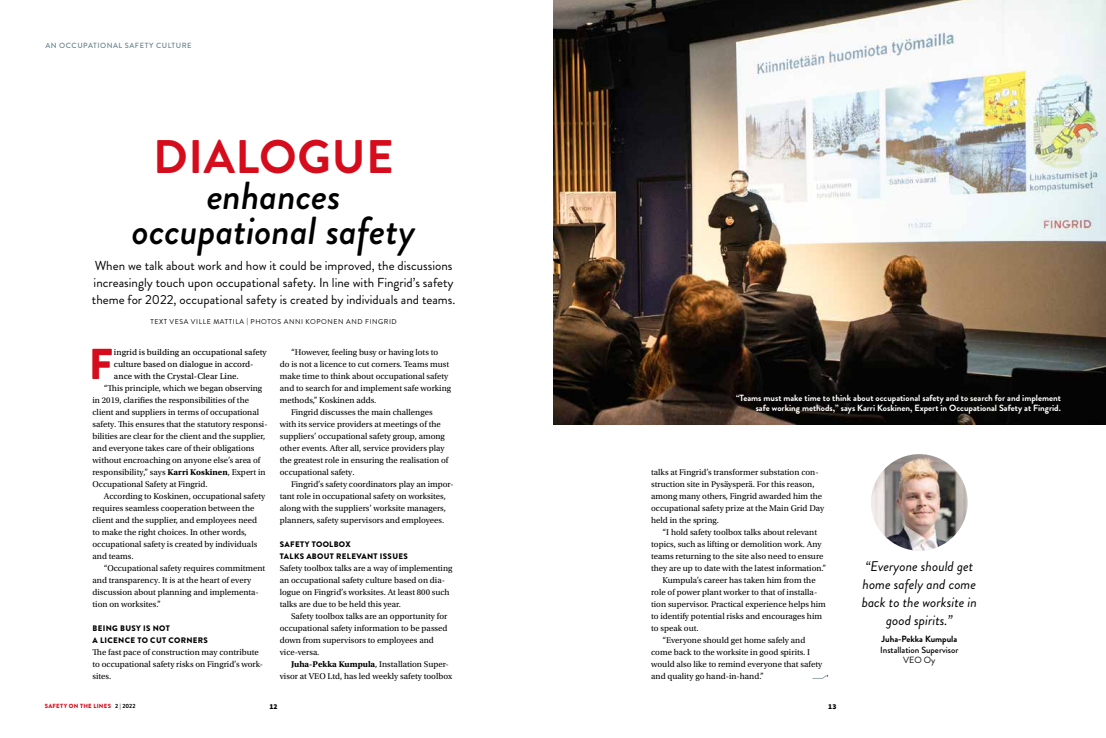
<style>
.page{position:relative;width:1106px;height:738px;background:#fff}
.page>*{position:absolute;margin:0;border:0;box-sizing:border-box;transform-origin:0 0}
.t1{font:700 47px "Brandon Grotesque";letter-spacing:.015em;color:#d50c1b}
.t2{font:900 43.1px "Brandon Grotesque";color:#d50c1b}
.t3{font:italic 500 39px/35px "Brandon Grotesque";letter-spacing:-.005em;color:#000;text-align:center}
.t4{font:italic 14px/18px "Brandon Grotesque";color:#000;text-align:center}
.t5{font:13px/17px "Brandon Grotesque";color:#000}
.t6{font:700 9px/10px "Brandon Grotesque";color:#fff;text-align:right}
.t7{font:500 9px "Brandon Grotesque";color:#000}
.t8{font:700 9px "Brandon Grotesque";color:#000}
.t9{font:9px "Brandon Grotesque";color:#000}
.t10{font:8.8px/12px "Utopia Std";color:#000}
.t11{font:8.8px/12px "Utopia Std Capt";color:#000}
.t12{font:900 8px/12px "Brandon Grotesque";letter-spacing:.04em;color:#000}
.t13{font:500 7.5px "Brandon Grotesque";letter-spacing:.07em;color:#69838e}
.t14{font:900 7.5px "Source Sans Pro";color:#000}
.t15{font:7px "Brandon Grotesque";letter-spacing:.08em;color:#000}
.t16{font:900 6px "Brandon Grotesque";letter-spacing:.045em;color:#d50c1b}
.s1{font-weight:700}
.s2{font-weight:700;color:#000}
</style>
<div class="page">
<img style="left:871px;top:454px;width:96px;height:96px;border-radius:48px">
<img style="left:553px;top:0;width:553px;height:424px">
<p class="t13" style="left:45px;top:40px;width:148px">AN OCCUPATIONAL SAFETY CULTURE</p>
<h1 class="t1" style="left:153px;top:123px;width:242px">DIALOGUE</h1>
<h3 class="t3" style="left:132px;top:178px;width:285px">enhances occupational safety</h3>
<h3 class="t5" style="left:92px;top:257px;width:365px">When we talk about work and how it could be improved, the discussions increasingly touch upon occupational safety. In line with Fingrid’s safety theme for 2022, occupational safety is created by individuals and teams.</h3>
<p class="t15" style="left:150px;top:317px;width:248px">TEXT VESA VILLE MATTILA | PHOTOS ANNI KOPONEN AND FINGRID</p>
<h2 class="t2" style="left:89px;top:333px;width:26px">F</h2>
<p class="t11" style="left:114px;top:346px;width:154px">ingrid is building an occupational safety culture based on dialogue in accord&shy;ance with the Crystal-Clear Line.</p>
<p class="t10" style="left:92px;top:382px;width:177px;text-indent:11px">“This principle, which we began observing in 2019, clarifies the responsibilities of the client and suppliers in terms of occupational safety. This ensures that the statutory responsi&shy;bilities are clear for the client and the supplier, and everyone takes care of their obligations without encroaching on anyone else’s area of responsibility,” says <span class="s1">Karri Koskinen</span>, Expert in Occupational Safety at Fingrid.</p>
<p class="t10" style="left:92px;top:490px;width:174px;text-indent:11px">According to Koskinen, occupational safety requires seamless cooperation between the client and the supplier, and employees need to make the right choices. In other words, occupational safety is created by individuals and teams.</p>
<p class="t10" style="left:92px;top:562px;width:174px;text-indent:11px">“Occupational safety requires commitment and transparency. It is at the heart of every discussion about planning and implementa&shy;tion on worksites.”</p>
<p class="t12" style="left:93px;top:622px;width:117px">BEING BUSY IS NOT<br>A LICENCE TO CUT CORNERS</p>
<p class="t10" style="left:92px;top:646px;width:172px">The fast pace of construction may contribute to occupational safety risks on Fingrid’s work&shy;sites.</p>
<p class="t10" style="left:291px;top:346px;width:149px">“However, feeling busy or having lots to</p>
<p class="t10" style="left:280px;top:358px;width:171px">do is not a licence to cut corners. Teams must</p>
<p class="t10" style="left:280px;top:370px;width:170px">make time to think about occupational safety</p>
<p class="t10" style="left:280px;top:382px;width:173px">and to search for and implement safe working</p>
<p class="t10" style="left:280px;top:394px;width:98px">methods,” Koskinen adds.</p>
<p class="t10" style="left:291px;top:406px;width:143px">Fingrid discusses the main challenges</p>
<p class="t10" style="left:280px;top:418px;width:162px">with its service providers at meetings of the</p>
<p class="t10" style="left:280px;top:430px;width:167px">suppliers’ occupational safety group, among</p>
<p class="t10" style="left:280px;top:442px;width:166px">other events. After all, service providers play</p>
<p class="t10" style="left:280px;top:454px;width:170px">the greatest role in ensuring the realisation of</p>
<p class="t10" style="left:280px;top:466px;width:76px">occupational safety.</p>
<p class="t10" style="left:291px;top:478px;width:164px">Fingrid’s safety coordinators play an impor-</p>
<p class="t10" style="left:280px;top:490px;width:168px">tant role in occupational safety on worksites,</p>
<p class="t10" style="left:280px;top:502px;width:168px">along with the suppliers’ worksite managers,</p>
<p class="t10" style="left:280px;top:514px;width:166px">planners, safety supervisors and employees.</p>
<p class="t12" style="left:280px;top:538px;width:129px">SAFETY TOOLBOX<br>TALKS ABOUT RELEVANT ISSUES</p>
<p class="t10" style="left:280px;top:562px;width:174px">Safety toolbox talks are a way of implementing an occupational safety culture based on dia&shy;logue on Fingrid’s worksites. At least 800 such talks are due to be held this year.</p>
<p class="t10" style="left:280px;top:610px;width:169px;text-indent:11px">Safety toolbox talks are an opportunity for occupational safety information to be passed down from supervisors to employees and vice-versa.</p>
<p class="t10" style="left:280px;top:658px;width:174px;text-indent:11px"><span class="s1">Juha-Pekka Kumpula</span>, Installation Super&shy;visor at VEO Ltd, has led weekly safety toolbox</p>
<p class="t6" style="left:736px;top:393px;width:326px">“Teams must make time to think about occupational safety and to search for and implement safe working methods,” says Karri Koskinen, Expert in Occupational Safety at Fingrid.</p>
<p class="t10" style="left:651px;top:466px;width:175px">talks at Fingrid’s transformer substation con&shy;struction site in Pysäysperä. For this reason, among many others, Fingrid awarded him the occupational safety prize at the Main Grid Day held in the spring.</p>
<p class="t10" style="left:662px;top:526px;width:156px">“I hold safety toolbox talks about relevant</p>
<p class="t10" style="left:651px;top:538px;width:172px">topics, such as lifting or demolition work. Any</p>
<p class="t10" style="left:651px;top:550px;width:174px">teams returning to the site also need to ensure</p>
<p class="t10" style="left:651px;top:562px;width:177px">they are up to date with the latest information.”</p>
<p class="t10" style="left:662px;top:574px;width:155px">Kumpula’s career has taken him from the</p>
<p class="t10" style="left:651px;top:586px;width:168px">role of power plant worker to that of installa-</p>
<p class="t10" style="left:651px;top:598px;width:176px">tion supervisor. Practical experience helps him</p>
<p class="t10" style="left:651px;top:610px;width:172px">to identify potential risks and encourages him</p>
<p class="t10" style="left:651px;top:622px;width:49px">to speak out.</p>
<p class="t10" style="left:662px;top:634px;width:144px">“Everyone should get home safely and</p>
<p class="t10" style="left:651px;top:646px;width:161px">come back to the worksite in good spirits. I</p>
<p class="t10" style="left:651px;top:658px;width:172px">would also like to remind everyone that safety</p>
<p class="t10" style="left:651px;top:670px;width:114px">and quality go hand-in-hand.”</p>
<h3 class="t4" style="left:861px;top:556px;width:117px">“Everyone should get home safely and come back to the worksite in good spirits.”</h3>
<p class="t8" style="left:881px;top:632px;width:77px">Juha-Pekka Kumpula</p>
<p class="t7" style="left:880px;top:643px;width:80px">Installation Supervisor</p>
<p class="t9" style="left:903px;top:653px;width:34px">VEO Oy</p>
<p class="t16" style="left:45px;top:701px;width:92px">SAFETY ON THE LINES <span class="s2">2 | 2022</span></p>
<p class="t14" style="left:269px;top:700px;width:10px">12</p>
<p class="t14" style="left:828px;top:700px;width:10px">13</p>
</div>
